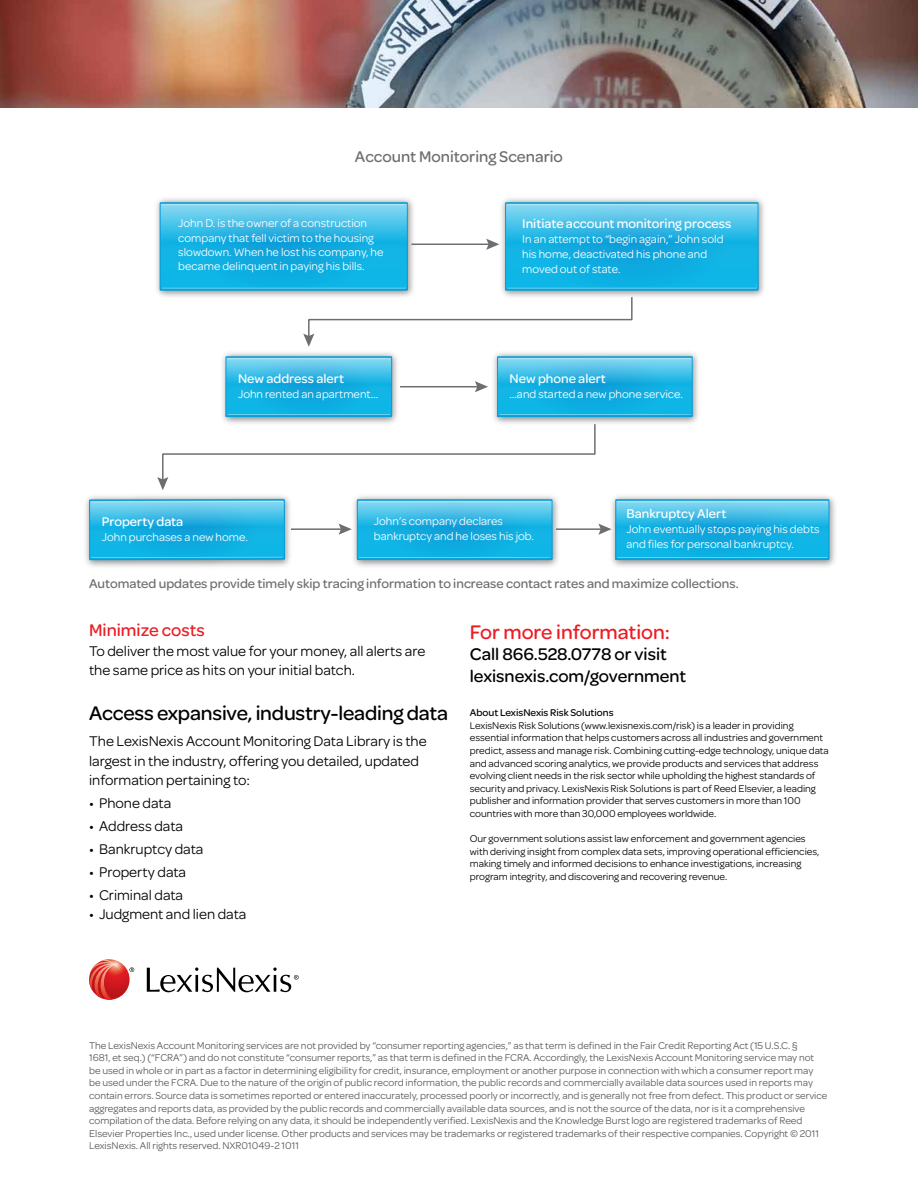
<style>
.page{position:relative;width:918px;height:1188px;background:#fff}
.page>*{position:absolute;margin:0;border:0;box-sizing:border-box;transform-origin:0 0}
.t1{font:500 21px "Omnes";letter-spacing:-.01em;color:#000}
.t2{font:500 21px "Omnes";color:#ed1d24}
.t3{font:500 18px/21.6px "Omnes";color:#000}
.t4{font:500 18px "Omnes";color:#ed1d24}
.t5{font:500 16.5px "Omnes";color:#6d6e71}
.t6{font:15px/19.5px "Omnes";color:#000}
.t7{font:500 13.5px "Omnes";color:#6d6e71}
.t8{font:500 13.5px "Omnes";color:#fff}
.t9{font:12px/15px "Omnes";color:#fff}
.t10{font:10.5px/12.6px "Omnes";color:#58595b}
.t11{font:10.5px/12.6px "Omnes";color:#000}
.t12{font:500 10.5px "Omnes";color:#000}
</style>
<div class="page">
<svg style="left:130px;top:967px;width:4px;height:5px"></svg>
<svg style="left:147px;top:967px;width:152px;height:25px"></svg>
<svg style="left:89px;top:959px;width:41px;height:41px"></svg>
<svg style="left:89px;top:960px;width:33px;height:40px"></svg>
<img style="left:0;top:0;width:918px;height:108px">
<img style="left:156px;top:198px;width:256px;height:96px">
<img style="left:503px;top:198px;width:261px;height:98px">
<img style="left:85px;top:495px;width:206px;height:72px">
<svg style="left:89px;top:499px;width:196px;height:61px;background:#2bb6e4"></svg>
<img style="left:354px;top:496px;width:204px;height:71px">
<img style="left:612px;top:496px;width:223px;height:71px">
<img style="left:222px;top:352px;width:181px;height:71px">
<svg style="left:226px;top:356px;width:166px;height:61px;background:#2bb6e4"></svg>
<img style="left:493px;top:352px;width:205px;height:72px">
<svg style="left:497px;top:356px;width:195px;height:61px;background:#2bb6e4"></svg>
<hr style="left:400px;top:386px;width:79px;height:1px;background:#6d6e71">
<svg style="left:475px;top:381px;width:13px;height:11px"></svg>
<hr style="left:291px;top:528px;width:52px;height:2px;background:#6d6e71">
<svg style="left:339px;top:499px;width:213px;height:61px;background:#3cbbe5"></svg>
<hr style="left:556px;top:528px;width:47px;height:2px;background:#6d6e71">
<svg style="left:598px;top:499px;width:231px;height:61px;background:#3abbe5"></svg>
<svg style="left:160px;top:202px;width:598px;height:145px"></svg>
<svg style="left:157px;top:423px;width:439px;height:67px"></svg>
<h3 class="t5" style="left:355px;top:145px;width:210px">Account Monitoring Scenario</h3>
<p class="t9" style="left:178px;top:215px;width:207px;line-height:14.4px">John D. is the owner of a construction company that fell victim to the housing slowdown. When he lost his company, he became delinquent in paying his bills.</p>
<p class="t8" style="left:522px;top:214px;width:211px">Initiate account monitoring process</p>
<p class="t9" style="left:522px;top:231px;width:203px">In an attempt to “begin again,” John sold his home, deactivated his phone and moved out of state.</p>
<p class="t8" style="left:238px;top:369px;width:107px">New address alert</p>
<p class="t9" style="left:238px;top:386px;width:142px">John rented an apartment…</p>
<p class="t8" style="left:510px;top:369px;width:98px">New phone alert</p>
<p class="t9" style="left:510px;top:386px;width:175px">…and started a new phone service.</p>
<p class="t8" style="left:102px;top:512px;width:83px">Property data</p>
<p class="t9" style="left:102px;top:529px;width:148px">John purchases a new home.</p>
<p class="t9" style="left:374px;top:513px;width:162px">John’s company declares bankruptcy and he loses his job.</p>
<p class="t8" style="left:626px;top:504px;width:101px">Bankruptcy Alert</p>
<p class="t9" style="left:626px;top:521px;width:195px">John eventually stops paying his debts and files for personal bankruptcy.</p>
<p class="t7" style="left:89px;top:574px;width:651px">Automated updates provide timely skip tracing information to increase contact rates and maximize collections.</p>
<h2 class="t4" style="left:89px;top:618px;width:117px">Minimize costs</h2>
<h3 class="t6" style="left:89px;top:640px;width:338px">To deliver the most value for your money, all alerts are the same price as hits on your initial batch.</h3>
<h1 class="t1" style="left:89px;top:699px;width:360px">Access expansive, industry-leading data</h1>
<h3 class="t6" style="left:89px;top:731px;width:339px">The LexisNexis Account Monitoring Data Library is the largest in the industry, offering you detailed, updated information pertaining to:</h3>
<h3 class="t6" style="left:89px;top:793px;width:84px">• Phone data</h3>
<h3 class="t6" style="left:89px;top:816px;width:95px">• Address data</h3>
<h3 class="t6" style="left:89px;top:838px;width:116px">• Bankruptcy data</h3>
<h3 class="t6" style="left:89px;top:861px;width:99px">• Property data</h3>
<h3 class="t6" style="left:89px;top:884px;width:96px">• Criminal data</h3>
<h3 class="t6" style="left:89px;top:904px;width:159px">• Judgment and lien data</h3>
<h1 class="t2" style="left:470px;top:617px;width:202px">For more information:</h1>
<h2 class="t3" style="left:470px;top:643px;width:218px">Call 866.528.0778 or visit lexisnexis.com/government</h2>
<p class="t12" style="left:470px;top:706px;width:145px">About LexisNexis Risk Solutions</p>
<p class="t11" style="left:470px;top:718px;width:361px">LexisNexis Risk Solutions (www.lexisnexis.com/risk) is a leader in providing essential information that helps customers across all industries and government predict, assess and manage risk. Combining cutting-edge technology, unique data and advanced scoring analytics, we provide products and services that address evolving client needs in the risk sector while upholding the highest standards of security and privacy. LexisNexis Risk Solutions is part of Reed Elsevier, a leading publisher and information provider that serves customers in more than 100 countries with more than 30,000 employees worldwide.</p>
<p class="t11" style="left:470px;top:832px;width:351px">Our government solutions assist law enforcement and government agencies with deriving insight from complex data sets, improving operational efficiencies, making timely and informed decisions to enhance investigations, increasing program integrity, and discovering and recovering revenue.</p>
<p class="t10" style="left:89px;top:1038px;width:740px">The LexisNexis Account Monitoring services are not provided by “consumer reporting agencies,” as that term is defined in the Fair Credit Reporting Act (15 U.S.C. §<br>1681, et seq.) (“FCRA”) and do not constitute “consumer reports,” as that term is defined in the FCRA. Accordingly, the LexisNexis Account Monitoring service may not be used in whole or in part as a factor in determining eligibility for credit, insurance, employment or another purpose in connection with which a consumer report may be used under the FCRA. Due to the nature of the origin of public record information, the public records and commercially available data sources used in reports may contain errors. Source data is sometimes reported or entered inaccurately, processed poorly or incorrectly, and is generally not free from defect. This product or service aggregates and reports data, as provided by the public records and commercially available data sources, and is not the source of the data, nor is it a comprehensive compilation of the data. Before relying on any data, it should be independently verified. LexisNexis and the Knowledge Burst logo are registered trademarks of Reed Elsevier Properties Inc., used under license. Other products and services may be trademarks or registered trademarks of their respective companies. Copyright © 2011<br>LexisNexis. All rights reserved. NXR01049-2 1011</p>
</div>
